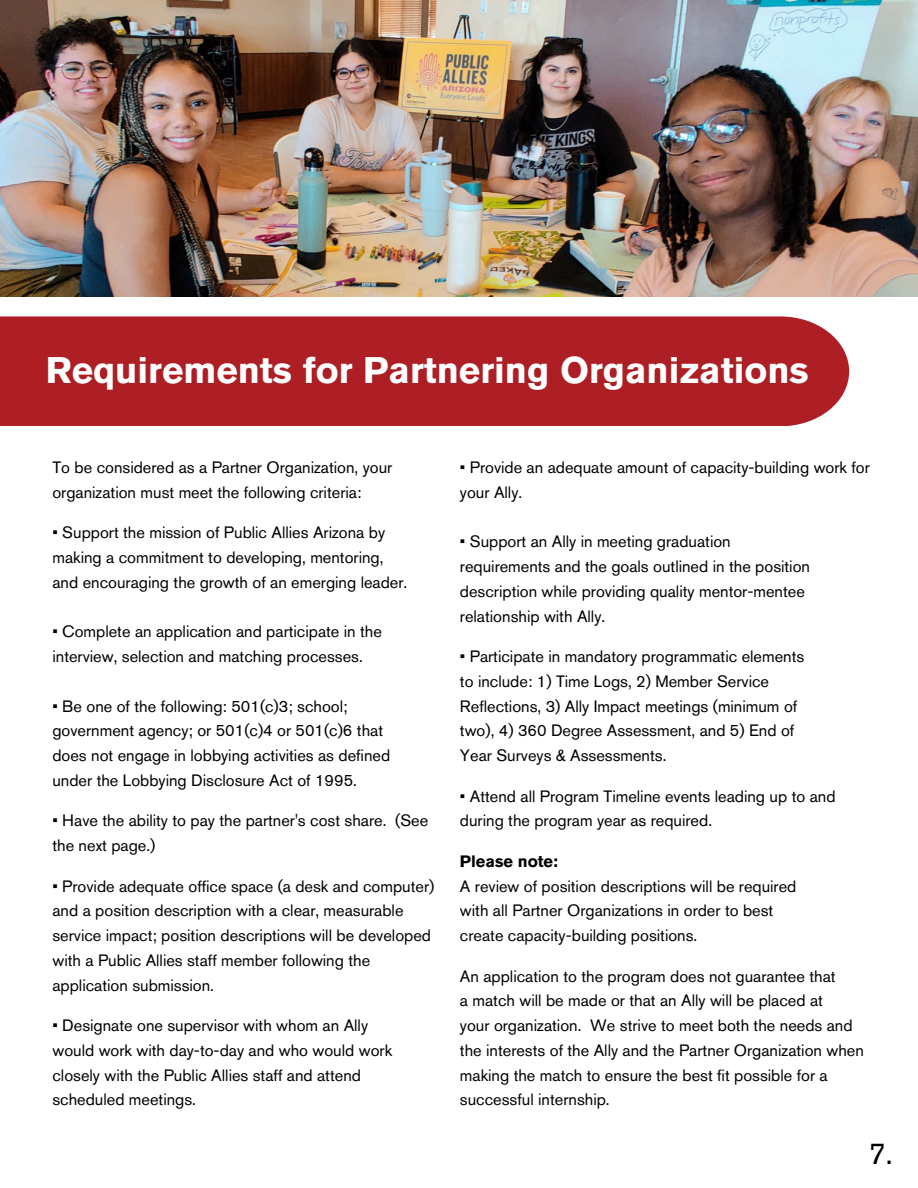
<style>
.page{position:relative;width:918px;height:1188px;background:#fff}
.page>*{position:absolute;margin:0;border:0;box-sizing:border-box;transform-origin:0 0}
.t1{font:700 36.75px "Akzidenz Grotesk Pro";color:#fff}
.t2{font:30px "Akzidenz Grotesk Pro";color:#000}
.t3{font:16.35px/24.8px "Akzidenz Grotesk Pro";color:#000}
.t4{font:700 16.35px "Akzidenz Grotesk Pro";color:#000}
</style>
<div class="page">
<img style="left:0;top:0;width:918px;height:296px">
<div style="left:0;top:316px;width:849px;height:110px;background:#ad1f25"></div>
<p class="t1" style="left:46px;top:347px;width:765px">Requirements for Partnering Organizations</p>
<h1 class="t3" style="left:52px;top:455px;width:341px">To be considered as a Partner Organization, your</h1>
<p class="t3" style="left:52px;top:480px;width:310px">organization must meet the following criteria:</p>
<p class="t3" style="left:52px;top:520px;width:334px">• Support the mission of Public Allies Arizona by</p>
<p class="t3" style="left:52px;top:545px;width:333px">making a commitment to developing, mentoring,</p>
<p class="t3" style="left:52px;top:570px;width:356px">and encouraging the growth of an emerging leader.</p>
<p class="t3" style="left:52px;top:619px;width:331px">• Complete an application and participate in the</p>
<p class="t3" style="left:52px;top:644px;width:312px">interview, selection and matching processes.</p>
<p class="t3" style="left:52px;top:693px;width:297px">• Be one of the following: 501(c)3; school;</p>
<p class="t3" style="left:52px;top:718px;width:332px">government agency; or 501(c)4 or 501(c)6 that</p>
<p class="t3" style="left:52px;top:743px;width:339px">does not engage in lobbying activities as defined</p>
<p class="t3" style="left:52px;top:768px;width:306px">under the Lobbying Disclosure Act of 1995.</p>
<p class="t3" style="left:52px;top:808px;width:377px">• Have the ability to pay the partner's cost share. (See the next page.)</p>
<p class="t3" style="left:52px;top:873px;width:383px">• Provide adequate office space (a desk and computer) and a position description with a clear, measurable service impact; position descriptions will be developed with a Public Allies staff member following the application submission.</p>
<p class="t3" style="left:52px;top:1013px;width:317px">• Designate one supervisor with whom an Ally</p>
<p class="t3" style="left:52px;top:1038px;width:341px">would work with day-to-day and who would work</p>
<p class="t3" style="left:52px;top:1062px;width:310px">closely with the Public Allies staff and attend</p>
<p class="t3" style="left:52px;top:1087px;width:145px">scheduled meetings.</p>
<p class="t3" style="left:460px;top:455px;width:411px">• Provide an adequate amount of capacity-building work for your Ally.</p>
<p class="t3" style="left:460px;top:529px;width:272px">• Support an Ally in meeting graduation</p>
<p class="t3" style="left:460px;top:554px;width:352px">requirements and the goals outlined in the position</p>
<p class="t3" style="left:460px;top:579px;width:346px">description while providing quality mentor-mentee</p>
<p class="t3" style="left:460px;top:603px;width:147px">relationship with Ally.</p>
<p class="t3" style="left:460px;top:644px;width:346px">• Participate in mandatory programmatic elements</p>
<p class="t3" style="left:460px;top:669px;width:311px">to include: 1) Time Logs, 2) Member Service</p>
<p class="t3" style="left:460px;top:693px;width:339px">Reflections, 3) Ally Impact meetings (minimum of</p>
<p class="t3" style="left:460px;top:718px;width:336px">two), 4) 360 Degree Assessment, and 5) End of</p>
<p class="t3" style="left:460px;top:743px;width:208px">Year Surveys &amp; Assessments.</p>
<p class="t3" style="left:460px;top:783px;width:377px">• Attend all Program Timeline events leading up to and during the program year as required.</p>
<p class="t4" style="left:460px;top:851px;width:99px">Please note:</p>
<p class="t3" style="left:460px;top:873px;width:338px">A review of position descriptions will be required</p>
<p class="t3" style="left:460px;top:898px;width:315px">with all Partner Organizations in order to best</p>
<p class="t3" style="left:460px;top:923px;width:239px">create capacity-building positions.</p>
<p class="t3" style="left:460px;top:963px;width:377px">An application to the program does not guarantee that</p>
<p class="t3" style="left:460px;top:988px;width:365px">a match will be made or that an Ally will be placed at</p>
<p class="t3" style="left:460px;top:1013px;width:405px">your organization. We strive to meet both the needs and the interests of the Ally and the Partner Organization when making the match to ensure the best fit possible for a successful internship.</p>
<h2 class="t2" style="left:868px;top:1134px;width:26px">7.</h2>
</div>
